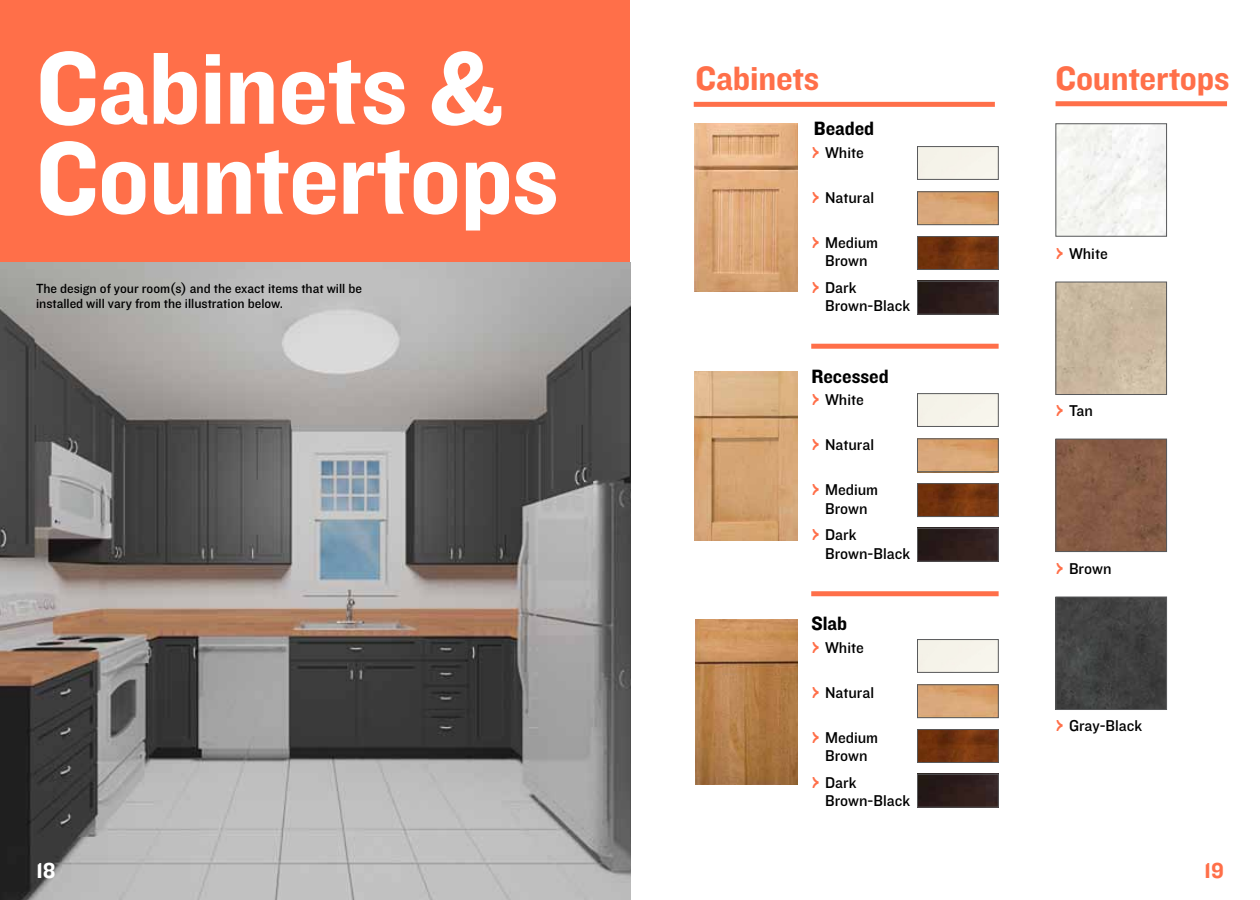
<style>
.page{position:relative;width:1260px;height:900px;background:#fff}
.page>*{position:absolute;margin:0;border:0;box-sizing:border-box;transform-origin:0 0}
.t1{font:106.25px/90px "Knockout 51 Middleweight";letter-spacing:-.01em;color:#fff}
.t2{font:35px "Knockout 51 Middleweight";letter-spacing:-.005em;color:#ff6f49}
.t3{font:22.5px "Knockout 51 Middleweight";color:#fff}
.t4{font:22.5px "Knockout 51 Middleweight";color:#ff6f49}
.t5{font:20px "Knockout 51 Middleweight";color:#000}
.t6{font:16.25px/18.8px "Knockout 31 Junior Middlewt";color:#000;text-align:center}
.t7{font:13.75px/15px "Knockout 31 Junior Middlewt";color:#000}
.s1{font-size:27.5px;color:#ff6f49}
</style>
<div class="page">
<div style="left:0;top:0;width:630px;height:900px;background:#ff6f49"></div>
<img style="left:0;top:263px;width:631px;height:637px">
<div style="left:1056px;top:101px;width:171px;height:5px;background:#ff6f49"></div>
<div style="left:811px;top:344px;width:188px;height:5px;background:#ff6f49"></div>
<div style="left:811px;top:591px;width:188px;height:5px;background:#ff6f49"></div>
<img style="left:695px;top:619px;width:103px;height:165px">
<img style="left:694px;top:371px;width:104px;height:170px">
<img style="left:694px;top:124px;width:104px;height:168px">
<div style="left:917px;top:146px;width:82px;height:34px;border:1px solid #58595b"></div>
<img style="left:919px;top:193px;width:78px;height:30px">
<div style="left:917px;top:191px;width:82px;height:34px;border:1px solid #58595b"></div>
<img style="left:919px;top:238px;width:78px;height:30px">
<div style="left:917px;top:236px;width:82px;height:34px;border:1px solid #58595b"></div>
<img style="left:919px;top:283px;width:78px;height:30px">
<div style="left:917px;top:281px;width:82px;height:34px;border:1px solid #58595b"></div>
<div style="left:917px;top:393px;width:82px;height:34px;border:1px solid #58595b"></div>
<img style="left:919px;top:440px;width:78px;height:30px">
<div style="left:917px;top:438px;width:82px;height:34px;border:1px solid #58595b"></div>
<img style="left:919px;top:485px;width:78px;height:30px">
<div style="left:917px;top:483px;width:82px;height:34px;border:1px solid #58595b"></div>
<img style="left:919px;top:530px;width:78px;height:30px">
<div style="left:917px;top:528px;width:82px;height:34px;border:1px solid #58595b"></div>
<div style="left:917px;top:639px;width:82px;height:34px;border:1px solid #58595b"></div>
<img style="left:919px;top:686px;width:78px;height:30px">
<div style="left:917px;top:684px;width:82px;height:34px;border:1px solid #58595b"></div>
<img style="left:919px;top:731px;width:78px;height:30px">
<div style="left:917px;top:729px;width:82px;height:34px;border:1px solid #58595b"></div>
<img style="left:919px;top:776px;width:78px;height:30px">
<div style="left:917px;top:774px;width:82px;height:34px;border:1px solid #58595b"></div>
<div style="left:694px;top:102px;width:301px;height:5px;background:#ff6f49"></div>
<img style="left:1058px;top:125px;width:107px;height:110px">
<div style="left:1056px;top:123px;width:111px;height:114px;border:1px solid #58595b"></div>
<img style="left:1058px;top:284px;width:107px;height:109px">
<div style="left:1056px;top:282px;width:111px;height:113px;border:1px solid #58595b"></div>
<img style="left:1058px;top:441px;width:107px;height:109px">
<div style="left:1056px;top:439px;width:111px;height:113px;border:1px solid #58595b"></div>
<img style="left:1058px;top:599px;width:107px;height:109px">
<div style="left:1056px;top:597px;width:111px;height:113px;border:1px solid #58595b"></div>
<h1 class="t1" style="left:36px;top:39px;width:524px">Cabinets &amp;<br>Countertops</h1>
<p class="t7" style="left:36px;top:280px;width:328px">The design of your room(s) and the exact items that will be installed will vary from the illustration below.</p>
<h2 class="t2" style="left:696px;top:55px;width:125px">Cabinets</h2>
<p class="t5" style="left:814px;top:115px;width:62px">Beaded</p>
<p class="t6" style="left:812px;top:142px;width:54px"><span class="s1">›</span> White</p>
<p class="t6" style="left:812px;top:187px;width:64px"><span class="s1">›</span> Natural</p>
<p class="t6" style="left:812px;top:232px;width:68px"><span class="s1">›</span> Medium<br>Brown</p>
<p class="t6" style="left:825px;top:277px;width:87px;text-align:left;text-indent:-13px"><span class="s1">›</span> Dark<br>Brown-Black</p>
<p class="t5" style="left:811px;top:362px;width:79px">Recessed</p>
<p class="t6" style="left:812px;top:389px;width:54px"><span class="s1">›</span> White</p>
<p class="t6" style="left:812px;top:434px;width:64px"><span class="s1">›</span> Natural</p>
<p class="t6" style="left:812px;top:479px;width:68px"><span class="s1">›</span> Medium<br>Brown</p>
<p class="t6" style="left:825px;top:524px;width:87px;text-align:left;text-indent:-13px"><span class="s1">›</span> Dark<br>Brown-Black</p>
<p class="t5" style="left:811px;top:610px;width:37px">Slab</p>
<p class="t6" style="left:812px;top:637px;width:54px"><span class="s1">›</span> White</p>
<p class="t6" style="left:812px;top:682px;width:64px"><span class="s1">›</span> Natural</p>
<p class="t6" style="left:812px;top:727px;width:68px"><span class="s1">›</span> Medium<br>Brown</p>
<p class="t6" style="left:825px;top:772px;width:87px;text-align:left;text-indent:-13px"><span class="s1">›</span> Dark<br>Brown-Black</p>
<h2 class="t2" style="left:1056px;top:55px;width:176px">Countertops</h2>
<p class="t6" style="left:1056px;top:243px;width:54px"><span class="s1">›</span> White</p>
<p class="t6" style="left:1056px;top:401px;width:39px"><span class="s1">›</span> Tan</p>
<p class="t6" style="left:1056px;top:558px;width:58px"><span class="s1">›</span> Brown</p>
<p class="t6" style="left:1056px;top:716px;width:88px"><span class="s1">›</span> Gray-Black</p>
<h3 class="t3" style="left:36px;top:855px;width:21px">18</h3>
<h3 class="t4" style="left:1204px;top:855px;width:21px">19</h3>
</div>
